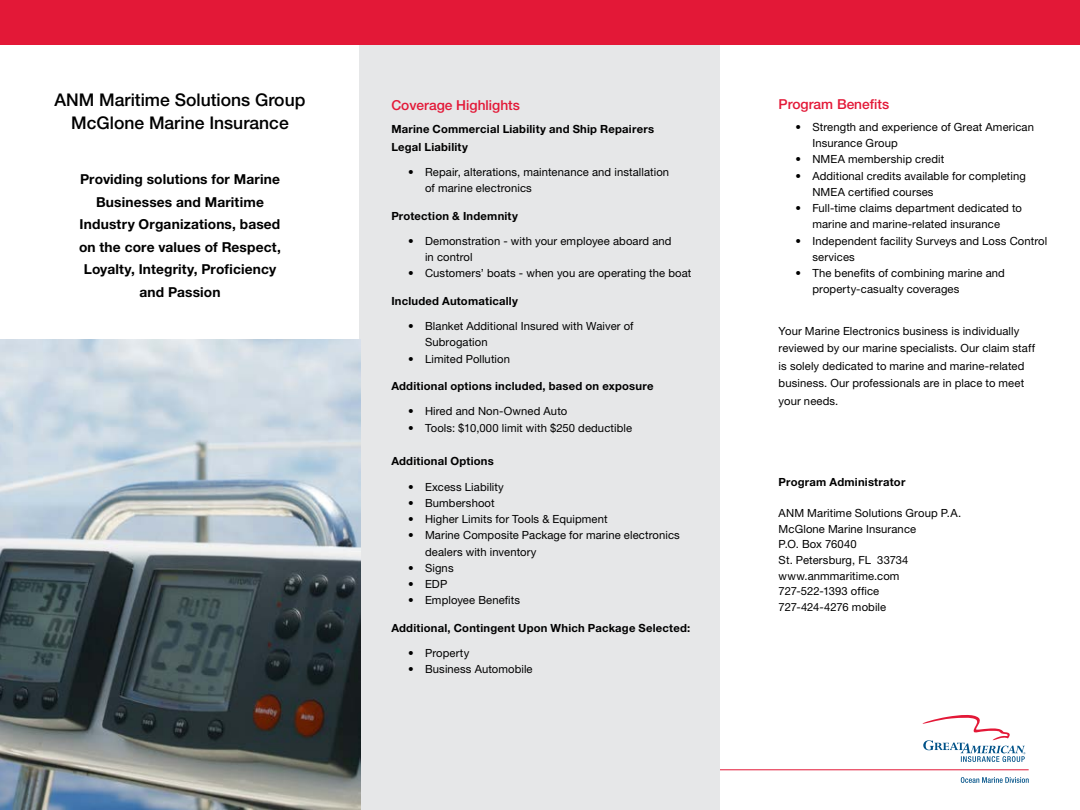
<style>
.page{position:relative;width:1080px;height:810px;background:#fff}
.page>*{position:absolute;margin:0;border:0;box-sizing:border-box;transform-origin:0 0}
.t1{font:500 17.5px/22.5px "Helvetica Neue LT Std";color:#000;text-align:center}
.t2{font:700 13.75px/22.5px "Helvetica Neue LT Std";letter-spacing:.01em;color:#000;text-align:center}
.t3{font:500 13.75px "Helvetica Neue LT Std";color:#e31837}
.t4{font:11.25px/16.2px "Helvetica Neue LT Std";letter-spacing:.01em;color:#000}
.t5{font:700 11.25px/17.5px "Helvetica Neue LT Std";letter-spacing:.02em;color:#000}
</style>
<div class="page">
<div style="left:720px;top:0;width:360px;height:45px;background:#e31837"></div>
<div style="left:359px;top:0;width:361px;height:810px;background:#e6e7e8"></div>
<hr style="left:720px;top:769px;width:309px;height:1px;background:#e31837">
<svg style="left:961px;top:777px;width:68px;height:6px"></svg>
<div style="left:0;top:0;width:733px;height:45px;background:#e31837"></div>
<svg style="left:922px;top:715px;width:103px;height:47px"></svg>
<img style="left:0;top:339px;width:361px;height:471px">
<h1 class="t1" style="left:55px;top:88px;width:252px">ANM Maritime Solutions Group<br>McGlone Marine Insurance</h1>
<p class="t2" style="left:79px;top:168px;width:203px">Providing solutions for Marine<br>Businesses and Maritime<br>Industry Organizations, based on the core values of Respect,<br>Loyalty, Integrity, Proficiency and Passion</p>
<p class="t3" style="left:391px;top:97px;width:130px">Coverage Highlights</p>
<p class="t5" style="left:391px;top:120px;width:264px">Marine Commercial Liability and Ship Repairers<br>Legal Liability</p>
<p class="t4" style="left:425px;top:164px;width:246px;text-indent:-17px">• Repair, alterations, maintenance and installation of marine electronics</p>
<p class="t5" style="left:391px;top:207px;width:128px">Protection &amp; Indemnity</p>
<p class="t4" style="left:425px;top:233px;width:248px;text-indent:-17px">• Demonstration - with your employee aboard and in control</p>
<p class="t4" style="left:408px;top:265px;width:285px">• Customers’ boats - when you are operating the boat</p>
<p class="t5" style="left:391px;top:292px;width:128px">Included Automatically</p>
<p class="t4" style="left:425px;top:318px;width:210px;text-indent:-17px">• Blanket Additional Insured with Waiver of<br>Subrogation</p>
<p class="t4" style="left:408px;top:350px;width:103px">• Limited Pollution</p>
<p class="t5" style="left:391px;top:377px;width:264px">Additional options included, based on exposure</p>
<p class="t4" style="left:408px;top:403px;width:161px">• Hired and Non-Owned Auto</p>
<p class="t4" style="left:408px;top:419px;width:225px">• Tools: $10,000 limit with $250 deductible</p>
<p class="t5" style="left:391px;top:452px;width:104px">Additional Options</p>
<p class="t4" style="left:408px;top:478px;width:97px">• Excess Liability</p>
<p class="t4" style="left:408px;top:495px;width:88px">• Bumbershoot</p>
<p class="t4" style="left:408px;top:511px;width:201px">• Higher Limits for Tools &amp; Equipment</p>
<p class="t4" style="left:425px;top:527px;width:256px;text-indent:-17px">• Marine Composite Package for marine electronics dealers with inventory</p>
<p class="t4" style="left:408px;top:560px;width:47px">• Signs</p>
<p class="t4" style="left:408px;top:576px;width:41px">• EDP</p>
<p class="t4" style="left:408px;top:592px;width:113px">• Employee Benefits</p>
<p class="t5" style="left:391px;top:619px;width:300px">Additional, Contingent Upon Which Package Selected:</p>
<p class="t4" style="left:408px;top:645px;width:63px">• Property</p>
<p class="t4" style="left:408px;top:661px;width:126px">• Business Automobile</p>
<p class="t3" style="left:779px;top:96px;width:112px">Program Benefits</p>
<p class="t4" style="left:812px;top:119px;width:223px;text-indent:-17px">• Strength and experience of Great American<br>Insurance Group</p>
<p class="t4" style="left:796px;top:151px;width:150px">• NMEA membership credit</p>
<p class="t4" style="left:812px;top:167px;width:215px;text-indent:-17px">• Additional credits available for completing<br>NMEA certified courses</p>
<p class="t4" style="left:796px;top:200px;width:228px;text-align:center">• Full-time claims department dedicated to marine and marine-related insurance</p>
<p class="t4" style="left:812px;top:232px;width:236px;text-indent:-17px">• Independent facility Surveys and Loss Control services</p>
<p class="t4" style="left:812px;top:265px;width:194px;text-indent:-17px">• The benefits of combining marine and property-casualty coverages</p>
<p class="t4" style="left:779px;top:322px;width:258px;line-height:17.5px">Your Marine Electronics business is individually reviewed by our marine specialists. Our claim staff is solely dedicated to marine and marine-related business. Our professionals are in place to meet your needs.</p>
<p class="t5" style="left:779px;top:473px;width:128px">Program Administrator</p>
<p class="t4" style="left:779px;top:505px;width:184px;line-height:15.6px">ANM Maritime Solutions Group P.A.<br>McGlone Marine Insurance<br>P.O. Box 76040<br>St. Petersburg, FL 33734 www.anmmaritime.com<br>727-522-1393 office<br>727-424-4276 mobile</p>
</div>
